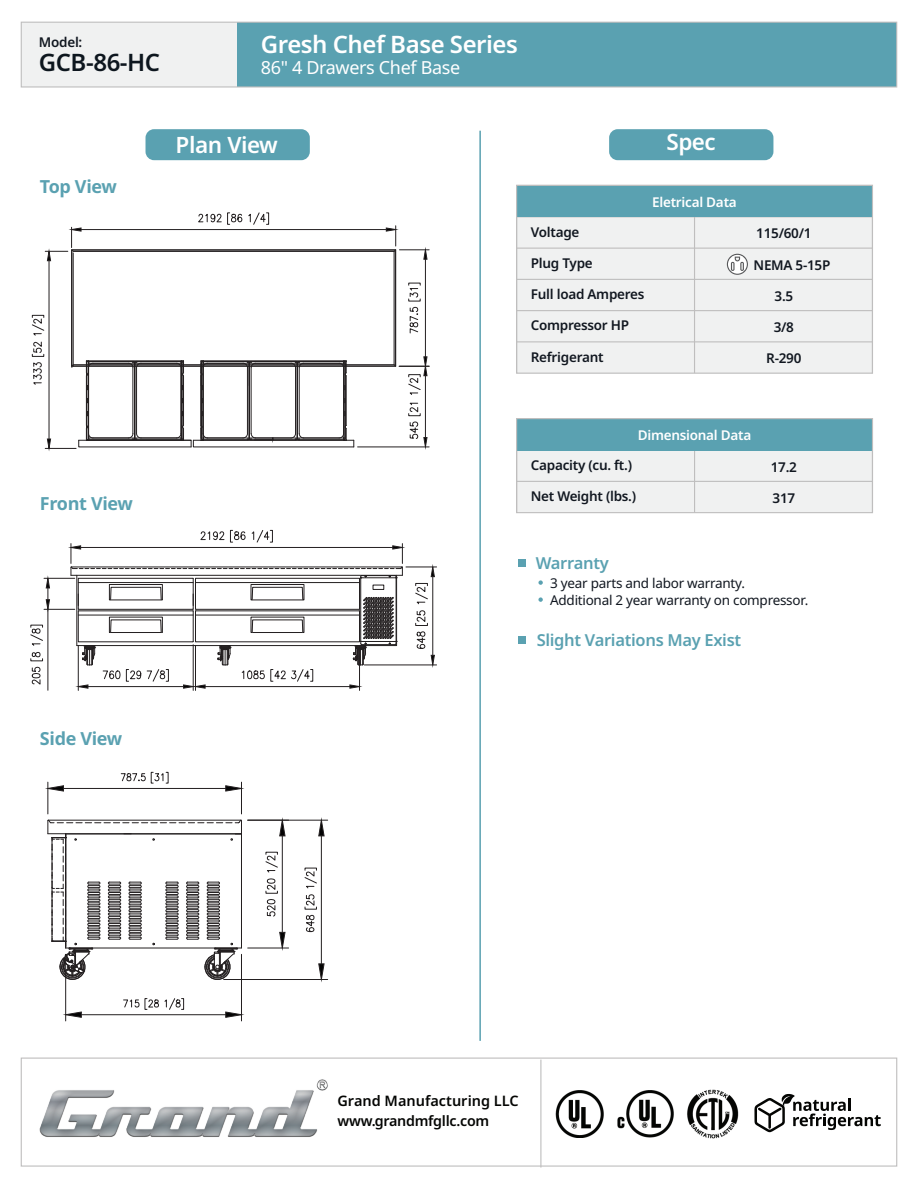
<style>
.page{position:relative;width:918px;height:1188px;background:#fff}
.page>*{position:absolute;margin:0;border:0;box-sizing:border-box;transform-origin:0 0}
.t1{font:600 24px "Noto Sans";letter-spacing:-.02em;color:#fff}
.t2{font:600 24px "Noto Sans";letter-spacing:-.02em;color:#0d161e}
.t3{font:600 22.5px "Noto Sans";letter-spacing:-.02em;color:#fff}
.t4{font:700 18px "Noto Sans";letter-spacing:-.02em;color:#5aa1b1}
.t5{font:18px "Noto Sans";letter-spacing:-.02em;color:#fff}
.t6{font:600 16.5px "Noto Sans";letter-spacing:-.02em;color:#5aa1b1}
.t7{font:600 14.4px "Noto Sans";color:#040503}
.t8{font:600 14.25px "Noto Sans";letter-spacing:-.02em;color:#040503}
.t9{font:600 13.5px "Noto Sans";letter-spacing:-.02em;color:#111720}
.t10{font:13.5px/16.5px "Noto Sans";letter-spacing:-.02em;color:#111720}
.t11{font:600 13.5px "Noto Sans";letter-spacing:-.02em;color:#fff}
</style>
<div class="page">
<div style="left:517px;top:213px;width:355px;height:160px;background:#f0f1f1"></div>
<div style="left:516px;top:448px;width:356px;height:65px;background:#f0f1f1"></div>
<div style="left:21px;top:22px;width:876px;height:65px;background:#f0f1f1"></div>
<div style="left:237px;top:22px;width:660px;height:65px;background:#5aa1b1"></div>
<hr style="left:479px;top:131px;width:2px;height:910px;background:#5aa1b1">
<div style="left:146px;top:129px;width:164px;height:31px;background:#5aa1b1;border-radius:9px"></div>
<div style="left:609px;top:129px;width:164px;height:31px;background:#5aa1b1;border-radius:9px"></div>
<div style="left:21px;top:22px;width:876px;height:66px;border:1px solid #bfbebe"></div>
<div style="left:21px;top:1058px;width:876px;height:109px;border:1px solid #bfbebe"></div>
<svg style="left:754px;top:1094px;width:127px;height:38px"></svg>
<img style="left:617px;top:1090px;width:57px;height:48px">
<img style="left:687px;top:1089px;width:52px;height:50px">
<img style="left:555px;top:1090px;width:49px;height:47px">
<hr style="left:540px;top:1060px;width:1px;height:108px;background:#bfbebe">
<hr style="left:358px;top:447px;width:71px;height:1px;background:#231f20">
<hr style="left:425px;top:376px;width:1px;height:62px;background:#231f20">
<svg style="left:407px;top:402px;width:21px;height:46px"></svg>
<hr style="left:399px;top:249px;width:30px;height:1px;background:#231f20">
<hr style="left:399px;top:366px;width:30px;height:1px;background:#231f20">
<hr style="left:425px;top:259px;width:1px;height:98px;background:#231f20">
<svg style="left:423px;top:249px;width:5px;height:11px"></svg>
<svg style="left:408px;top:356px;width:20px;height:40px"></svg>
<svg style="left:409px;top:307px;width:10px;height:27px"></svg>
<svg style="left:408px;top:283px;width:13px;height:18px"></svg>
<svg style="left:31px;top:212px;width:366px;height:237px"></svg>
<hr style="left:47px;top:782px;width:1px;height:32px;background:#231f20">
<hr style="left:241px;top:782px;width:1px;height:32px;background:#231f20">
<hr style="left:64px;top:788px;width:162px;height:1px;background:#231f20">
<svg style="left:47px;top:785px;width:17px;height:7px"></svg>
<svg style="left:225px;top:785px;width:16px;height:7px"></svg>
<svg style="left:120px;top:772px;width:49px;height:12px"></svg>
<hr style="left:248px;top:948px;width:41px;height:1px;background:#231f20">
<hr style="left:282px;top:836px;width:1px;height:96px;background:#231f20">
<svg style="left:279px;top:819px;width:7px;height:18px"></svg>
<svg style="left:279px;top:932px;width:7px;height:17px"></svg>
<svg style="left:265px;top:852px;width:13px;height:65px"></svg>
<hr style="left:248px;top:820px;width:80px;height:1px;background:#231f20">
<hr style="left:224px;top:979px;width:104px;height:1px;background:#231f20">
<hr style="left:321px;top:836px;width:1px;height:128px;background:#231f20">
<svg style="left:318px;top:819px;width:7px;height:18px"></svg>
<svg style="left:318px;top:963px;width:7px;height:16px"></svg>
<svg style="left:304px;top:868px;width:13px;height:65px"></svg>
<svg style="left:47px;top:819px;width:195px;height:172px"></svg>
<hr style="left:241px;top:954px;width:1px;height:67px;background:#231f20">
<hr style="left:65px;top:954px;width:1px;height:67px;background:#231f20">
<hr style="left:81px;top:1014px;width:145px;height:1px;background:#231f20">
<svg style="left:225px;top:1011px;width:16px;height:7px"></svg>
<svg style="left:65px;top:1011px;width:17px;height:7px"></svg>
<svg style="left:123px;top:998px;width:61px;height:12px"></svg>
<hr style="left:44px;top:578px;width:31px;height:1px;background:#231f20">
<hr style="left:44px;top:609px;width:31px;height:1px;background:#231f20">
<hr style="left:47px;top:609px;width:1px;height:81px;background:#231f20">
<svg style="left:45px;top:578px;width:5px;height:32px"></svg>
<svg style="left:30px;top:625px;width:14px;height:60px"></svg>
<hr style="left:193px;top:645px;width:1px;height:45px;background:#231f20">
<hr style="left:78px;top:645px;width:1px;height:45px;background:#231f20">
<hr style="left:195px;top:645px;width:1px;height:45px;background:#231f20">
<hr style="left:359px;top:645px;width:1px;height:45px;background:#231f20">
<hr style="left:406px;top:567px;width:31px;height:1px;background:#231f20">
<hr style="left:364px;top:665px;width:73px;height:1px;background:#231f20">
<hr style="left:432px;top:577px;width:1px;height:78px;background:#231f20">
<svg style="left:430px;top:566px;width:5px;height:11px"></svg>
<svg style="left:430px;top:655px;width:5px;height:11px"></svg>
<svg style="left:415px;top:583px;width:13px;height:66px"></svg>
<svg style="left:70px;top:529px;width:333px;height:160px"></svg>
<hr style="left:78px;top:582px;width:115px;height:1px;background:#231f20">
<hr style="left:195px;top:582px;width:165px;height:1px;background:#231f20">
<hr style="left:78px;top:615px;width:115px;height:1px;background:#231f20">
<hr style="left:195px;top:615px;width:165px;height:1px;background:#231f20">
<img style="left:39px;top:1079px;width:289px;height:58px">
<hr style="left:517px;top:248px;width:355px;height:1px;background:#bfbebe">
<hr style="left:517px;top:279px;width:355px;height:1px;background:#bfbebe">
<hr style="left:517px;top:310px;width:355px;height:1px;background:#bfbebe">
<hr style="left:517px;top:341px;width:355px;height:1px;background:#bfbebe">
<hr style="left:694px;top:209px;width:1px;height:164px;background:#bfbebe">
<svg style="left:727px;top:254px;width:21px;height:21px"></svg>
<svg style="left:538px;top:580px;width:5px;height:5px"></svg>
<svg style="left:538px;top:597px;width:5px;height:5px"></svg>
<div style="left:518px;top:559px;width:7px;height:8px;background:#5aa1b1"></div>
<hr style="left:517px;top:481px;width:355px;height:1px;background:#bfbebe">
<hr style="left:517px;top:450px;width:355px;height:1px;background:#bfbebe">
<hr style="left:694px;top:450px;width:1px;height:63px;background:#bfbebe">
<div style="left:517px;top:186px;width:355px;height:31px;background:#5aa1b1"></div>
<div style="left:516px;top:185px;width:357px;height:189px;border:1px solid #bfbebe"></div>
<div style="left:517px;top:419px;width:355px;height:31px;background:#5aa1b1"></div>
<div style="left:516px;top:418px;width:357px;height:95px;border:1px solid #bfbebe"></div>
<div style="left:518px;top:636px;width:7px;height:7px;background:#5aa1b1"></div>
<hr style="left:111px;top:600px;width:50px;height:1px;background:#231f20">
<hr style="left:252px;top:600px;width:51px;height:1px;background:#231f20">
<hr style="left:252px;top:632px;width:51px;height:1px;background:#231f20">
<hr style="left:111px;top:632px;width:50px;height:1px;background:#231f20">
<p class="t9" style="left:39px;top:34px;width:45px">Model:</p>
<h1 class="t2" style="left:39px;top:49px;width:123px">GCB-86-HC</h1>
<h1 class="t1" style="left:261px;top:31px;width:259px">Gresh Chef Base Series</h1>
<h3 class="t5" style="left:261px;top:57px;width:201px">86" 4 Drawers Chef Base</h3>
<h3 class="t4" style="left:40px;top:176px;width:78px">Top View</h3>
<h2 class="t3" style="left:176px;top:132px;width:104px">Plan View</h2>
<h2 class="t3" style="left:666px;top:129px;width:51px">Spec</h2>
<p class="t9" style="left:531px;top:224px;width:50px">Voltage</p>
<p class="t9" style="left:531px;top:255px;width:63px">Plug Type</p>
<p class="t9" style="left:531px;top:287px;width:115px">Full load Amperes</p>
<p class="t9" style="left:531px;top:318px;width:100px">Compressor HP</p>
<p class="t9" style="left:531px;top:349px;width:74px">Refrigerant</p>
<p class="t11" style="left:652px;top:194px;width:86px">Eletrical Data</p>
<p class="t9" style="left:756px;top:226px;width:57px">115/60/1</p>
<p class="t9" style="left:754px;top:257px;width:78px">NEMA 5-15P</p>
<p class="t9" style="left:775px;top:288px;width:20px">3.5</p>
<p class="t9" style="left:774px;top:319px;width:22px">3/8</p>
<p class="t9" style="left:766px;top:351px;width:37px">R-290</p>
<h3 class="t4" style="left:40px;top:494px;width:94px">Front View</h3>
<p class="t11" style="left:638px;top:427px;width:115px">Dimensional Data</p>
<p class="t9" style="left:531px;top:457px;width:103px">Capacity (cu. ft.)</p>
<p class="t9" style="left:531px;top:489px;width:107px">Net Weight (lbs.)</p>
<p class="t9" style="left:771px;top:459px;width:28px">17.2</p>
<p class="t9" style="left:773px;top:490px;width:24px">317</p>
<p class="t6" style="left:536px;top:554px;width:75px">Warranty</p>
<p class="t10" style="left:550px;top:576px;width:260px">3 year parts and labor warranty.<br>Additional 2 year warranty on compressor.</p>
<p class="t6" style="left:537px;top:630px;width:206px">Slight Variations May Exist</p>
<h3 class="t4" style="left:40px;top:729px;width:84px">Side View</h3>
<p class="t7" style="left:338px;top:1092px;width:183px">Grand Manufacturing LLC</p>
<p class="t8" style="left:338px;top:1113px;width:153px">www.grandmfgllc.com</p>
</div>
